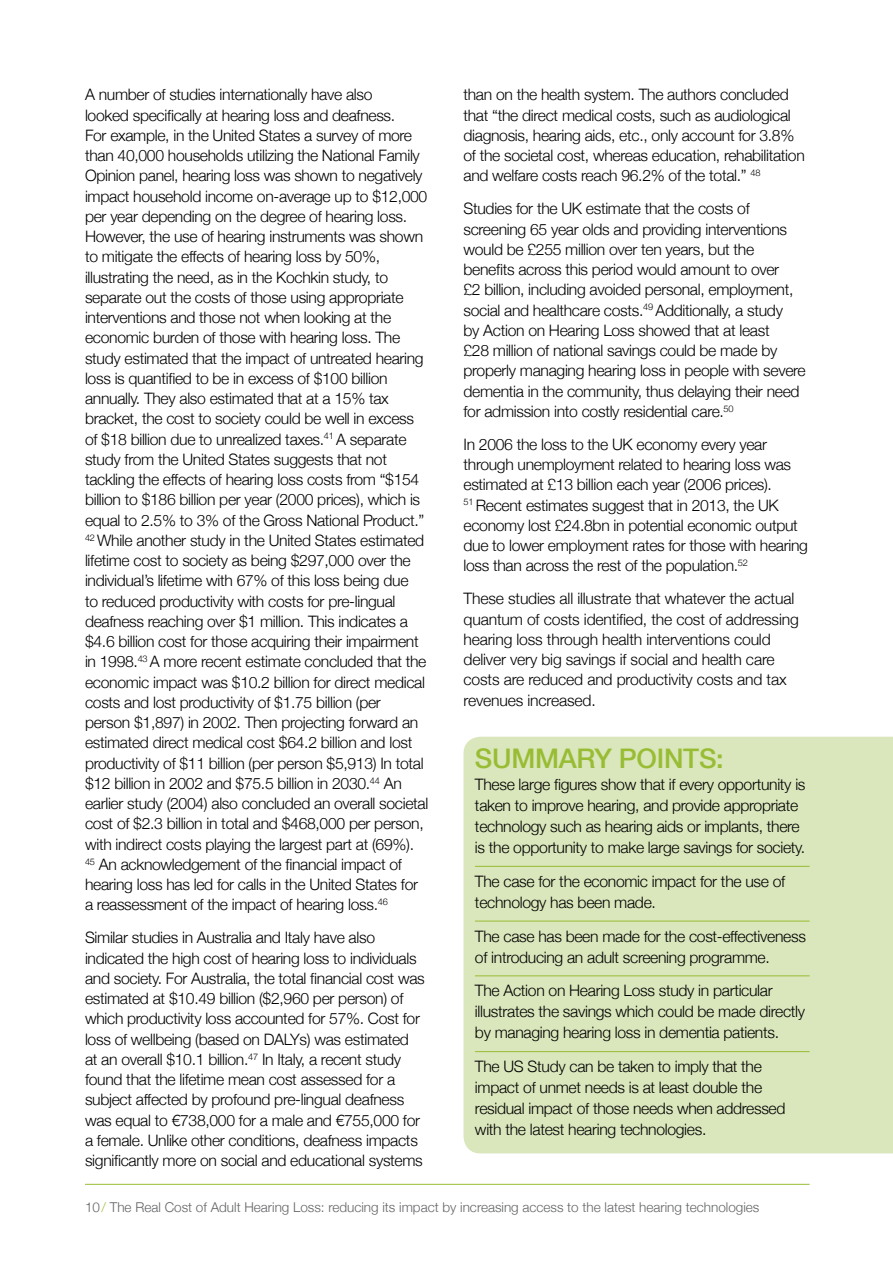
<style>
.page{position:relative;width:893px;height:1263px;background:#fff}
.page>*{position:absolute;margin:0;border:0;box-sizing:border-box;transform-origin:0 0}
.t1{font:500 27px "Helvetica Neue";letter-spacing:-.01em;color:#98bd34}
.t2{font:300 15.75px/20.2px "Helvetica Neue";letter-spacing:-.02em;color:#000}
.t3{font:300 13.5px "Helvetica Neue";color:#636466}
.s1{color:#98bd34}
</style>
<div class="page">
<div style="left:463px;top:737px;width:430px;height:416px;background:#dae6bb"></div>
<hr style="left:475px;top:866px;width:335px;height:1px;background:#98bd34">
<hr style="left:475px;top:921px;width:335px;height:1px;background:#98bd34">
<hr style="left:475px;top:975px;width:335px;height:1px;background:#98bd34">
<hr style="left:475px;top:1051px;width:335px;height:1px;background:#98bd34">
<hr style="left:85px;top:1184px;width:725px;height:1px;background:#98bd34">
<p class="t2" style="left:85px;top:84px;width:345px">A number of studies internationally have also<br>looked specifically at hearing loss and deafness.<br>For example, in the United States a survey of more than 40,000 households utilizing the National Family Opinion panel, hearing loss was shown to negatively impact household income on-average up to $12,000 per year depending on the degree of hearing loss.<br>However, the use of hearing instruments was shown to mitigate the effects of hearing loss by 50%, illustrating the need, as in the Kochkin study, to separate out the costs of those using appropriate interventions and those not when looking at the economic burden of those with hearing loss. The study estimated that the impact of untreated hearing loss is quantified to be in excess of $100 billion annually. They also estimated that at a 15% tax bracket, the cost to society could be well in excess of $18 billion due to unrealized taxes.<sup>41</sup> A separate study from the United States suggests that not tackling the effects of hearing loss costs from “$154 billion to $186 billion per year (2000 prices), which is equal to 2.5% to 3% of the Gross National Product.” <sup>42</sup> While another study in the United States estimated lifetime cost to society as being $297,000 over the individual’s lifetime with 67% of this loss being due<br>to reduced productivity with costs for pre-lingual deafness reaching over $1 million. This indicates a $4.6 billion cost for those acquiring their impairment in 1998.<sup>43</sup> A more recent estimate concluded that the economic impact was $10.2 billion for direct medical costs and lost productivity of $1.75 billion (per person $1,897) in 2002. Then projecting forward an estimated direct medical cost $64.2 billion and lost productivity of $11 billion (per person $5,913) In total $12 billion in 2002 and $75.5 billion in 2030.<sup>44</sup> An earlier study (2004) also concluded an overall societal cost of $2.3 billion in total and $468,000 per person, with indirect costs playing the largest part at (69%).<br><sup>45</sup> An acknowledgement of the financial impact of hearing loss has led for calls in the United States for a reassessment of the impact of hearing loss.<sup>46</sup></p>
<p class="t2" style="left:85px;top:927px;width:341px">Similar studies in Australia and Italy have also indicated the high cost of hearing loss to individuals and society. For Australia, the total financial cost was estimated at $10.49 billion ($2,960 per person) of which productivity loss accounted for 57%. Cost for loss of wellbeing (based on DALYs) was estimated at an overall $10.1 billion.<sup>47</sup> In Italy, a recent study found that the lifetime mean cost assessed for a subject affected by profound pre-lingual deafness was equal to €738,000 for a male and €755,000 for a female. Unlike other conditions, deafness impacts significantly more on social and educational systems</p>
<p class="t2" style="left:463px;top:84px;width:343px">than on the health system. The authors concluded that “the direct medical costs, such as audiological diagnosis, hearing aids, etc., only account for 3.8% of the societal cost, whereas education, rehabilitation and welfare costs reach 96.2% of the total.” <sup>48</sup></p>
<p class="t2" style="left:463px;top:198px;width:344px">Studies for the UK estimate that the costs of screening 65 year olds and providing interventions would be £255 million over ten years, but the benefits across this period would amount to over<br>£2 billion, including avoided personal, employment, social and healthcare costs.<sup>49</sup> Additionally, a study<br>by Action on Hearing Loss showed that at least<br>£28 million of national savings could be made by properly managing hearing loss in people with severe dementia in the community, thus delaying their need for admission into costly residential care.<sup>50</sup></p>
<p class="t2" style="left:463px;top:433px;width:346px">In 2006 the loss to the UK economy every year through unemployment related to hearing loss was estimated at £13 billion each year (2006 prices).<br><sup>51</sup> Recent estimates suggest that in 2013, the UK economy lost £24.8bn in potential economic output due to lower employment rates for those with hearing loss than across the rest of the population.<sup>52</sup></p>
<p class="t2" style="left:463px;top:588px;width:337px">These studies all illustrate that whatever the actual quantum of costs identified, the cost of addressing hearing loss through health interventions could deliver very big savings if social and health care costs are reduced and productivity costs and tax revenues increased.</p>
<h1 class="t1" style="left:475px;top:737px;width:179px">SUMMARY POINTS</h1>
<h1 class="t1" style="left:716px;top:737px;width:9px">:</h1>
<p class="t2" style="left:475px;top:773px;width:332px;line-height:21px">These large figures show that if every opportunity is taken to improve hearing, and provide appropriate technology such as hearing aids or implants, there is the opportunity to make large savings for society.</p>
<p class="t2" style="left:475px;top:870px;width:312px;line-height:21px">The case for the economic impact for the use of technology has been made.</p>
<p class="t2" style="left:475px;top:925px;width:332px;line-height:21px">The case has been made for the cost-effectiveness of introducing an adult screening programme.</p>
<p class="t2" style="left:475px;top:979px;width:332px;line-height:21px">The Action on Hearing Loss study in particular illustrates the savings which could be made directly by managing hearing loss in dementia patients.</p>
<p class="t2" style="left:475px;top:1055px;width:312px;line-height:21px">The US Study can be taken to imply that the impact of unmet needs is at least double the residual impact of those needs when addressed with the latest hearing technologies.</p>
<p class="t3" style="left:85px;top:1196px;width:676px">10<span class="s1">/</span> The Real Cost of Adult Hearing Loss: reducing its impact by increasing access to the latest hearing technologies</p>
</div>
